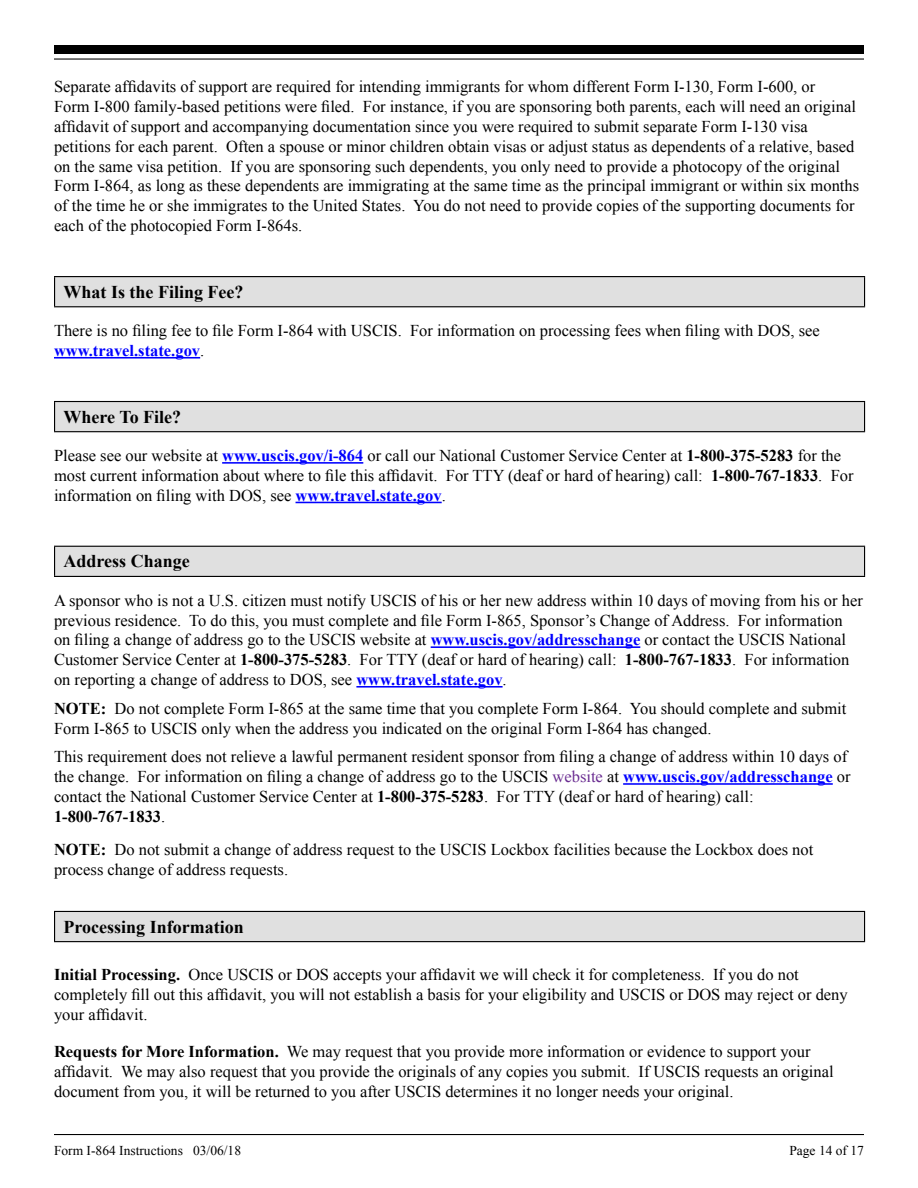
<style>
.page{position:relative;width:918px;height:1188px;background:#fff}
.page>*{position:absolute;margin:0;border:0;box-sizing:border-box;transform-origin:0 0}
.Section_Heading{font:700 18px "Times New Roman";color:#000}
.Body_1{font:16.5px/19.8px "Times New Roman";color:#000}
.Body_Lead-in{font:16.5px/19.8px "Times New Roman";color:#000}
.t1{font:13.5px "Times New Roman";color:#000}
.s1{font-weight:700;color:#00f}
.s2{font-weight:700}
.s3{color:#6a2c91}
</style>
<div class="page">
<hr style="left:54px;top:1134px;width:810px;height:1px;background:#000">
<div style="left:54px;top:45px;width:810px;height:9px;background:#000"></div>
<hr style="left:54px;top:58px;width:810px;height:2px;background:#000">
<hr style="left:54px;top:357px;width:146px;height:2px;background:#00f">
<hr style="left:222px;top:462px;width:141px;height:2px;background:#00f">
<hr style="left:296px;top:502px;width:146px;height:1px;background:#00f">
<hr style="left:431px;top:646px;width:209px;height:2px;background:#00f">
<hr style="left:356px;top:686px;width:147px;height:2px;background:#00f">
<hr style="left:623px;top:783px;width:210px;height:2px;background:#00f">
<div style="left:55px;top:277px;width:810px;height:30px;background:#e0e0e0"></div>
<hr style="left:54px;top:276px;width:811px;height:1px;background:#000">
<svg style="left:54px;top:277px;width:1px;height:29px"></svg>
<svg style="left:864px;top:277px;width:1px;height:29px"></svg>
<hr style="left:54px;top:306px;width:811px;height:1px;background:#000">
<div style="left:55px;top:402px;width:810px;height:30px;background:#e0e0e0"></div>
<hr style="left:54px;top:401px;width:811px;height:1px;background:#000">
<svg style="left:54px;top:402px;width:1px;height:29px"></svg>
<svg style="left:864px;top:402px;width:1px;height:29px"></svg>
<hr style="left:54px;top:431px;width:811px;height:1px;background:#000">
<div style="left:55px;top:546px;width:810px;height:30px;background:#e0e0e0"></div>
<hr style="left:54px;top:546px;width:811px;height:1px;background:#000">
<svg style="left:54px;top:547px;width:1px;height:29px"></svg>
<svg style="left:864px;top:547px;width:1px;height:29px"></svg>
<hr style="left:54px;top:576px;width:811px;height:1px;background:#000">
<div style="left:55px;top:911px;width:810px;height:31px;background:#e0e0e0"></div>
<hr style="left:54px;top:911px;width:811px;height:1px;background:#000">
<svg style="left:54px;top:912px;width:1px;height:29px"></svg>
<svg style="left:864px;top:912px;width:1px;height:29px"></svg>
<hr style="left:54px;top:941px;width:811px;height:1px;background:#000">
<p class="Body_1" style="left:54px;top:77px;width:807px">Separate affidavits of support are required for intending immigrants for whom different Form I-130, Form I-600, or<br>Form I-800 family-based petitions were filed. For instance, if you are sponsoring both parents, each will need an original affidavit of support and accompanying documentation since you were required to submit separate Form I-130 visa petitions for each parent. Often a spouse or minor children obtain visas or adjust status as dependents of a relative, based on the same visa petition. If you are sponsoring such dependents, you only need to provide a photocopy of the original Form I-864, as long as these dependents are immigrating at the same time as the principal immigrant or within six months of the time he or she immigrates to the United States. You do not need to provide copies of the supporting documents for each of the photocopied Form I-864s.</p>
<h1 class="Section_Heading" style="left:64px;top:279px;width:181px">What Is the Filing Fee?</h1>
<p class="Body_1" style="left:54px;top:320px;width:767px">There is no filing fee to file Form I-864 with USCIS. For information on processing fees when filing with DOS, see <span class="s1">www.travel.state.gov</span>.</p>
<h1 class="Section_Heading" style="left:64px;top:404px;width:119px">Where To File?</h1>
<p class="Body_1" style="left:54px;top:445px;width:801px">Please see our website at <span class="s1">www.uscis.gov/i-864</span> or call our National Customer Service Center at <span class="s2">1-800-375-5283</span> for the most current information about where to file this affidavit. For TTY (deaf or hard of hearing) call: <span class="s2">1-800-767-1833</span>. For information on filing with DOS, see <span class="s1">www.travel.state.gov</span>.</p>
<h1 class="Section_Heading" style="left:64px;top:549px;width:128px">Address Change</h1>
<p class="Body_1" style="left:54px;top:590px;width:810px">A sponsor who is not a U.S. citizen must notify USCIS of his or her new address within 10 days of moving from his or her previous residence. To do this, you must complete and file Form I-865, Sponsor’s Change of Address. For information on filing a change of address go to the USCIS website at <span class="s1">www.uscis.gov/addresschange</span> or contact the USCIS National Customer Service Center at <span class="s2">1-800-375-5283</span>. For TTY (deaf or hard of hearing) call: <span class="s2">1-800-767-1833</span>. For information on reporting a change of address to DOS, see <span class="s1">www.travel.state.gov</span>.</p>
<p class="Body_1" style="left:54px;top:698px;width:794px"><span class="s2">NOTE:</span> Do not complete Form I-865 at the same time that you complete Form I-864. You should complete and submit<br>Form I-865 to USCIS only when the address you indicated on the original Form I-864 has changed.</p>
<p class="Body_1" style="left:54px;top:747px;width:798px">This requirement does not relieve a lawful permanent resident sponsor from filing a change of address within 10 days of the change. For information on filing a change of address go to the USCIS <span class="s3">website</span> at <span class="s1">www.uscis.gov/addresschange</span> or contact the National Customer Service Center at <span class="s2">1-800-375-5283</span>. For TTY (deaf or hard of hearing) call:<br><span class="s2">1-800-767-1833</span>.</p>
<p class="Body_1" style="left:54px;top:839px;width:761px"><span class="s2">NOTE:</span> Do not submit a change of address request to the USCIS Lockbox facilities because the Lockbox does not process change of address requests.</p>
<h1 class="Section_Heading" style="left:64px;top:914px;width:182px">Processing Information</h1>
<p class="Body_1" style="left:54px;top:964px;width:795px"><span class="s2">Initial Processing.</span> Once USCIS or DOS accepts your affidavit we will check it for completeness. If you do not completely fill out this affidavit, you will not establish a basis for your eligibility and USCIS or DOS may reject or deny your affidavit.</p>
<p class="Body_Lead-in" style="left:54px;top:1042px;width:781px"><span class="s2">Requests for More Information.</span> We may request that you provide more information or evidence to support your affidavit. We may also request that you provide the originals of any copies you submit. If USCIS requests an original document from you, it will be returned to you after USCIS determines it no longer needs your original.</p>
<p class="t1" style="left:54px;top:1141px;width:189px">Form I-864 Instructions 03/06/18</p>
<p class="t1" style="left:789px;top:1141px;width:76px">Page 14 of 17</p>
</div>
